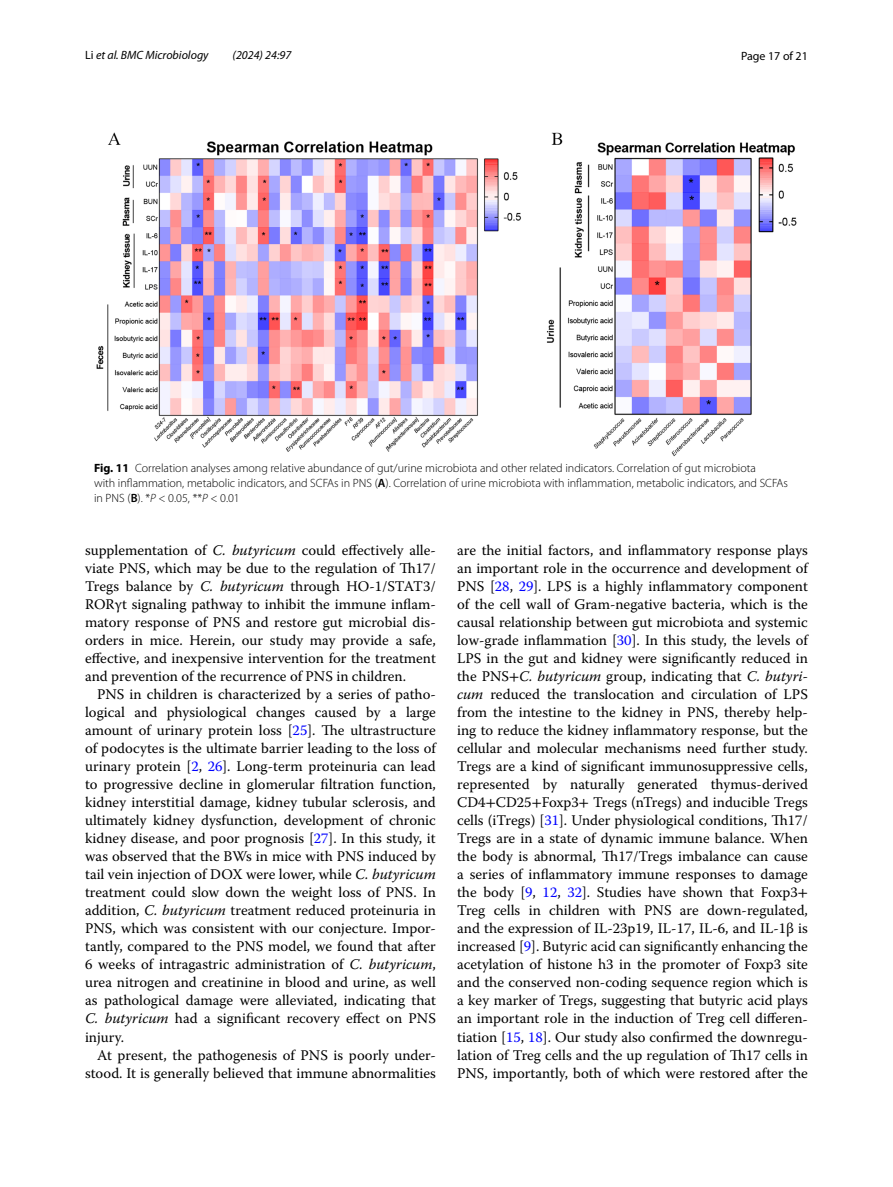
<style>
.page{position:relative;width:893px;height:1187px;background:#fff}
.page>*{position:absolute;margin:0;border:0;box-sizing:border-box;transform-origin:0 0}
.t1{font:14.7px/18px "Warnock Pro";color:#000;text-align:justify}
.t2{font:300 12px/15px "Myriad Pro";color:#000}
.t3{font:italic 12px "Myriad Pro";color:#000}
.t4{font:12px "Myriad Pro";color:#000}
.s1{font-style:normal}
.s2{font-weight:700}
.s3{font-weight:600}
.s4{font-style:italic}
.s5{color:#00f}
.s6{font-family:"STIX"}
</style>
<div class="page">
<img style="left:96px;top:133px;width:701px;height:324px">
<p class="t3" style="left:85px;top:48px;width:125px"><span class="s1">Li</span> et al. BMC Microbiology</p>
<p class="t3" style="left:233px;top:48px;width:60px">(2024) 24:97</p>
<p class="t4" style="left:741px;top:48px;width:68px">Page 17 of 21</p>
<p class="t2" style="left:94px;top:461px;width:695px"><span class="s2">Fig. 11</span> Correlation analyses among relative abundance of gut/urine microbiota and other related indicators. Correlation of gut microbiota<br>with inflammation, metabolic indicators, and SCFAs in PNS (<span class="s3">A</span>). Correlation of urine microbiota with inflammation, metabolic indicators, and SCFAs in PNS (<span class="s3">B</span>). *<span class="s4">P</span> &lt; 0.05, **<span class="s4">P</span> &lt; 0.01</p>
<p class="t1" style="left:85px;top:541px;width:352px">supplementation of <span class="s4">C. butyricum</span> could effectively alle&shy;viate PNS, which may be due to the regulation of Th17/ Tregs balance by <span class="s4">C. butyricum</span> through HO-1/STAT3/ RORγt signaling pathway to inhibit the immune inflam&shy;matory response of PNS and restore gut microbial dis&shy;orders in mice. Herein, our study may provide a safe, effective, and inexpensive intervention for the treatment and prevention of the recurrence of PNS in children.</p>
<p class="t1" style="left:85px;top:685px;width:352px;text-indent:12px">PNS in children is characterized by a series of patho&shy;logical and physiological changes caused by a large amount of urinary protein loss [<span class="s5">25</span>]. The ultrastructure of podocytes is the ultimate barrier leading to the loss of urinary protein [<span class="s5">2</span>, <span class="s5">26</span>]. Long-term proteinuria can lead to progressive decline in glomerular filtration function, kidney interstitial damage, kidney tubular sclerosis, and ultimately kidney dysfunction, development of chronic kidney disease, and poor prognosis [<span class="s5">27</span>]. In this study, it was observed that the BWs in mice with PNS induced by tail vein injection of DOX were lower, while <span class="s4">C. butyricum </span>treatment could slow down the weight loss of PNS. In addition, <span class="s4">C. butyricum</span> treatment reduced proteinuria in PNS, which was consistent with our conjecture. Impor&shy;tantly, compared to the PNS model, we found that after 6 weeks of intragastric administration of <span class="s4">C. butyricum</span>, urea nitrogen and creatinine in blood and urine, as well as pathological damage were alleviated, indicating that <span class="s4">C. butyricum</span> had a significant recovery effect on PNS injury.</p>
<p class="t1" style="left:85px;top:1045px;width:352px;text-align:right">At present, the pathogenesis of PNS is poorly under&shy;stood. It is generally believed that immune abnormalities</p>
<p class="t1" style="left:457px;top:541px;width:352px">are the initial factors, and inflammatory response plays an important role in the occurrence and development of PNS [<span class="s5">28</span>, <span class="s5">29</span>]. LPS is a highly inflammatory component of the cell wall of Gram-negative bacteria, which is the causal relationship between gut microbiota and systemic low-grade inflammation [<span class="s5">30</span>]. In this study, the levels of LPS in the gut and kidney were significantly reduced in the PNS<span class="s6">+</span><span class="s4">C. butyricum</span> group, indicating that <span class="s4">C. butyri&shy;cum</span> reduced the translocation and circulation of LPS from the intestine to the kidney in PNS, thereby help&shy;ing to reduce the kidney inflammatory response, but the cellular and molecular mechanisms need further study.<br>Tregs are a kind of significant immunosuppressive cells, represented by naturally generated thymus-derived CD4<span class="s6">+</span>CD25<span class="s6">+</span>Foxp3<span class="s6">+</span> Tregs (nTregs) and inducible Tregs cells (iTregs) [<span class="s5">31</span>]. Under physiological conditions, Th17/ Tregs are in a state of dynamic immune balance. When the body is abnormal, Th17/Tregs imbalance can cause a series of inflammatory immune responses to damage the body [<span class="s5">9</span>, <span class="s5">12</span>, <span class="s5">32</span>]. Studies have shown that Foxp3<span class="s6">+ </span>Treg cells in children with PNS are down-regulated, and the expression of IL-23p19, IL-17, IL-6, and IL-1β is increased [<span class="s5">9</span>]. Butyric acid can significantly enhancing the acetylation of histone h3 in the promoter of Foxp3 site and the conserved non-coding sequence region which is a key marker of Tregs, suggesting that butyric acid plays an important role in the induction of Treg cell differen&shy;tiation [<span class="s5">15</span>, <span class="s5">18</span>]. Our study also confirmed the downregu&shy;lation of Treg cells and the up regulation of Th17 cells in PNS, importantly, both of which were restored after the</p>
</div>
